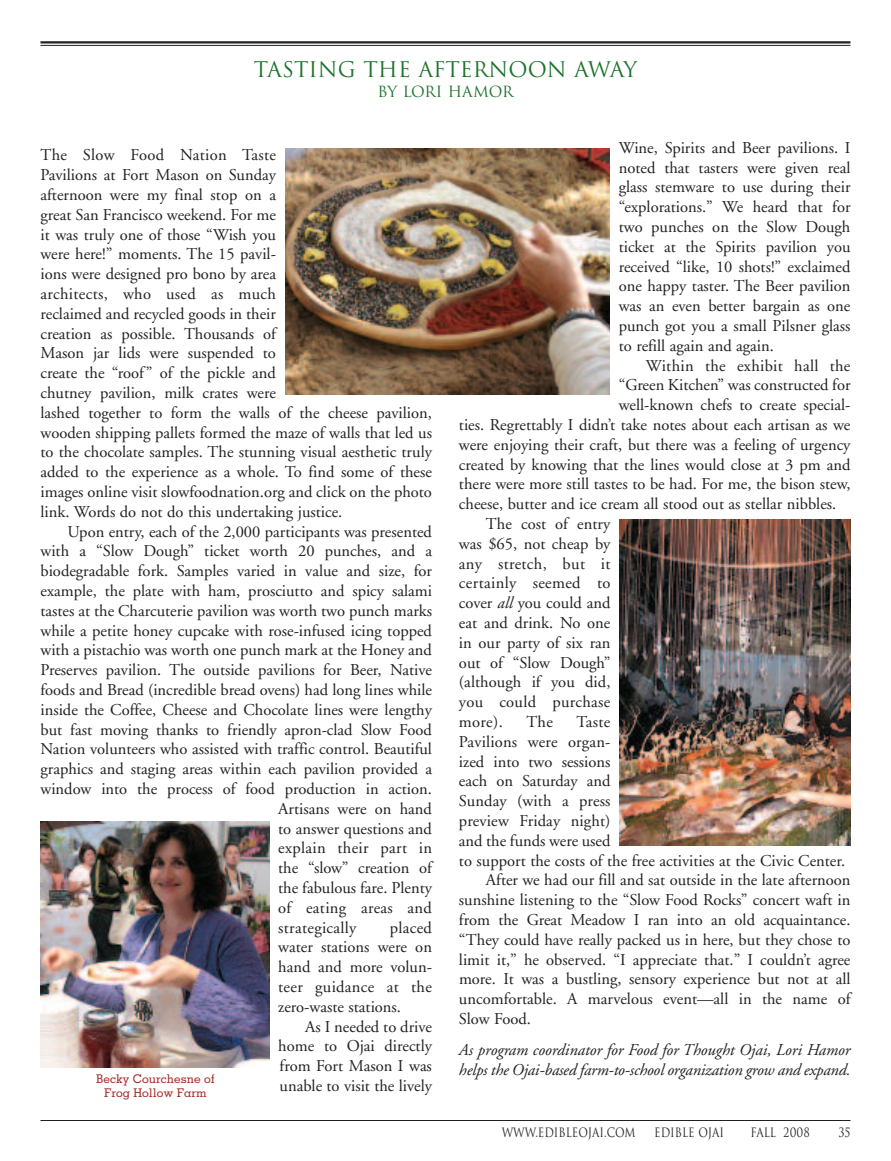
<style>
.page{position:relative;width:891px;height:1161px;background:#fff}
.page>*{position:absolute;margin:0;border:0;box-sizing:border-box;transform-origin:0 0}
.t1{font:21px "Trajan";color:#1a7229}
.t2{font:16.5px/19.8px "Adobe Garamond";color:#231f20;text-align:justify}
.t3{font:16.5px "Adobe Garamond";letter-spacing:.02em;color:#231f20}
.t4{font:italic 16.5px/19.8px "Adobe Garamond";letter-spacing:-.01em;color:#231f20}
.t5{font:15px "Trajan";letter-spacing:-.01em;color:#1a7229}
.t6{font:12.6px "Trajan";color:#231f20;scale:.83 1}
.t7{font:500 12px/14.4px "Memphis";color:#a42d28;text-align:center}
.s1{font-style:italic}
</style>
<div class="page">
<hr style="left:40px;top:41px;width:810px;height:3px;background:#231f20">
<hr style="left:40px;top:45px;width:810px;height:1px;background:#231f20">
<hr style="left:40px;top:1120px;width:810px;height:1px;background:#231f20">
<img style="left:285px;top:148px;width:325px;height:247px">
<img style="left:620px;top:519px;width:230px;height:326px">
<img style="left:40px;top:821px;width:229px;height:246px">
<p class="t1" style="left:254px;top:57px;width:385px">TASTING THE AFTERNOON AWAY</p>
<p class="t5" style="left:378px;top:83px;width:137px">BY LORI HAMOR</p>
<p class="t2" style="left:40px;top:147px;width:393px;text-align:left">The Slow Food Nation Taste<br>Pavilions at Fort Mason on Sunday<br>afternoon were my final stop on a<br>great San Francisco weekend. For me<br>it was truly one of those “Wish you<br>were here!” moments. The 15 pavil-<br>ions were designed pro bono by area<br>architects, who used as much<br>reclaimed and recycled goods in their<br>creation as possible. Thousands of<br>Mason jar lids were suspended to<br>create the “roof” of the pickle and<br>chutney pavilion, milk crates were<br>lashed together to form the walls of the cheese pavilion, wooden shipping pallets formed the maze of walls that led us to the chocolate samples. The stunning visual aesthetic truly added to the experience as a whole. To find some of these images online visit slowfoodnation.org and click on the photo link. Words do not do this undertaking justice.</p>
<p class="t2" style="left:68px;top:523px;width:366px">Upon entry, each of the 2,000 participants was presented</p>
<p class="t2" style="left:41px;top:543px;width:393px">with a “Slow Dough” ticket worth 20 punches, and a</p>
<p class="t2" style="left:41px;top:562px;width:393px">biodegradable fork. Samples varied in value and size, for</p>
<p class="t2" style="left:41px;top:582px;width:393px">example, the plate with ham, prosciutto and spicy salami</p>
<p class="t2" style="left:41px;top:602px;width:393px">tastes at the Charcuterie pavilion was worth two punch marks</p>
<p class="t2" style="left:41px;top:622px;width:393px">while a petite honey cupcake with rose-infused icing topped</p>
<p class="t2" style="left:41px;top:642px;width:393px">with a pistachio was worth one punch mark at the Honey and</p>
<p class="t2" style="left:41px;top:661px;width:393px">Preserves pavilion. The outside pavilions for Beer, Native</p>
<p class="t2" style="left:41px;top:681px;width:393px">foods and Bread (incredible bread ovens) had long lines while</p>
<p class="t2" style="left:41px;top:701px;width:393px">inside the Coffee, Cheese and Chocolate lines were lengthy</p>
<p class="t2" style="left:41px;top:721px;width:393px">but fast moving thanks to friendly apron-clad Slow Food</p>
<p class="t2" style="left:41px;top:741px;width:393px">Nation volunteers who assisted with traffic control. Beautiful</p>
<p class="t2" style="left:41px;top:760px;width:393px">graphics and staging areas within each pavilion provided a</p>
<p class="t2" style="left:41px;top:780px;width:393px">window into the process of food production in action.</p>
<p class="t2" style="left:278px;top:800px;width:155px">Artisans were on hand</p>
<p class="t2" style="left:278px;top:820px;width:155px">to answer questions and</p>
<p class="t3" style="left:278px;top:842px;width:155px">explain their part in</p>
<p class="t2" style="left:278px;top:859px;width:155px">the “slow” creation of</p>
<p class="t2" style="left:278px;top:879px;width:155px">the fabulous fare. Plenty</p>
<p class="t3" style="left:278px;top:901px;width:155px">of eating areas and</p>
<p class="t3" style="left:278px;top:921px;width:80px">strategically</p>
<p class="t2" style="left:278px;top:919px;width:155px;text-indent:111px">placed water stations were on hand and more volun&shy;teer guidance at the zero-waste stations.</p>
<p class="t2" style="left:278px;top:1018px;width:155px;text-indent:27px">As I needed to drive home to Ojai directly from Fort Mason I was unable to visit the lively</p>
<p class="t7" style="left:96px;top:1072px;width:120px">Becky Courchesne of<br>Frog Hollow Farm</p>
<p class="t2" style="left:619px;top:139px;width:233px">Wine, Spirits and Beer pavilions. I noted that tasters were given real glass stemware to use during their “explorations.” We heard that for two punches on the Slow Dough ticket at the Spirits pavilion you received “like, 10 shots!” exclaimed one happy taster. The Beer pavilion was an even better bargain as one punch got you a small Pilsner glass to refill again and again.</p>
<p class="t3" style="left:646px;top:359px;width:206px">Within the exhibit hall the</p>
<p class="t2" style="left:619px;top:377px;width:233px">“Green Kitchen” was constructed for</p>
<p class="t2" style="left:619px;top:397px;width:233px">well-known chefs to create special-</p>
<p class="t2" style="left:459px;top:416px;width:393px">ties. Regrettably I didn’t take notes about each artisan as we</p>
<p class="t2" style="left:459px;top:436px;width:393px">were enjoying their craft, but there was a feeling of urgency</p>
<p class="t2" style="left:459px;top:456px;width:393px">created by knowing that the lines would close at 3 pm and</p>
<p class="t2" style="left:459px;top:476px;width:393px">there were more still tastes to be had. For me, the bison stew,</p>
<p class="t2" style="left:459px;top:496px;width:379px">cheese, butter and ice cream all stood out as stellar nibbles.</p>
<p class="t2" style="left:486px;top:515px;width:126px">The cost of entry</p>
<p class="t2" style="left:459px;top:535px;width:153px">was $65, not cheap by</p>
<p class="t3" style="left:459px;top:557px;width:153px">any stretch, but it</p>
<p class="t3" style="left:459px;top:577px;width:153px">certainly seemed to</p>
<p class="t2" style="left:459px;top:595px;width:153px">cover <span class="s1">all</span> you could and</p>
<p class="t2" style="left:459px;top:614px;width:153px">eat and drink. No one</p>
<p class="t2" style="left:459px;top:634px;width:153px">in our party of six ran</p>
<p class="t2" style="left:459px;top:654px;width:153px">out of “Slow Dough”</p>
<p class="t2" style="left:459px;top:674px;width:153px">(although if you did,</p>
<p class="t3" style="left:459px;top:695px;width:153px">you could purchase</p>
<p class="t2" style="left:459px;top:713px;width:45px">more).</p>
<p class="t2" style="left:526px;top:713px;width:28px">The</p>
<p class="t2" style="left:577px;top:713px;width:35px">Taste</p>
<p class="t2" style="left:459px;top:733px;width:153px">Pavilions were organ-</p>
<p class="t2" style="left:459px;top:753px;width:153px">ized into two sessions</p>
<p class="t2" style="left:459px;top:773px;width:153px">each on Saturday and</p>
<p class="t2" style="left:459px;top:793px;width:153px">Sunday (with a press</p>
<p class="t2" style="left:459px;top:812px;width:153px">preview Friday night)</p>
<p class="t2" style="left:459px;top:832px;width:153px">and the funds were used</p>
<p class="t2" style="left:459px;top:852px;width:388px">to support the costs of the free activities at the Civic Center.</p>
<p class="t2" style="left:486px;top:872px;width:366px">After we had our fill and sat outside in the late afternoon</p>
<p class="t2" style="left:459px;top:892px;width:393px">sunshine listening to the “Slow Food Rocks” concert waft in</p>
<p class="t2" style="left:459px;top:911px;width:393px">from the Great Meadow I ran into an old acquaintance.</p>
<p class="t2" style="left:459px;top:931px;width:393px">“They could have really packed us in here, but they chose to</p>
<p class="t2" style="left:459px;top:951px;width:393px">limit it,” he observed. “I appreciate that.” I couldn’t agree</p>
<p class="t2" style="left:459px;top:971px;width:393px">more. It was a bustling, sensory experience but not at all</p>
<p class="t2" style="left:459px;top:991px;width:393px">uncomfortable. A marvelous event—all in the name of</p>
<p class="t2" style="left:459px;top:1010px;width:74px">Slow Food.</p>
<p class="t4" style="left:459px;top:1042px;width:393px">As program coordinator for Food for Thought Ojai, Lori Hamor helps the Ojai-based farm-to-school organization grow and expand.</p>
<p class="t6" style="left:502px;top:1125px;width:163px">WWW.EDIBLEOJAI.COM</p>
<p class="t6" style="left:654px;top:1125px;width:86px">EDIBLE OJAI</p>
<p class="t6" style="left:750px;top:1125px;width:73px">FALL 2008</p>
<p class="t6" style="left:838px;top:1125px;width:16px">35</p>
</div>
